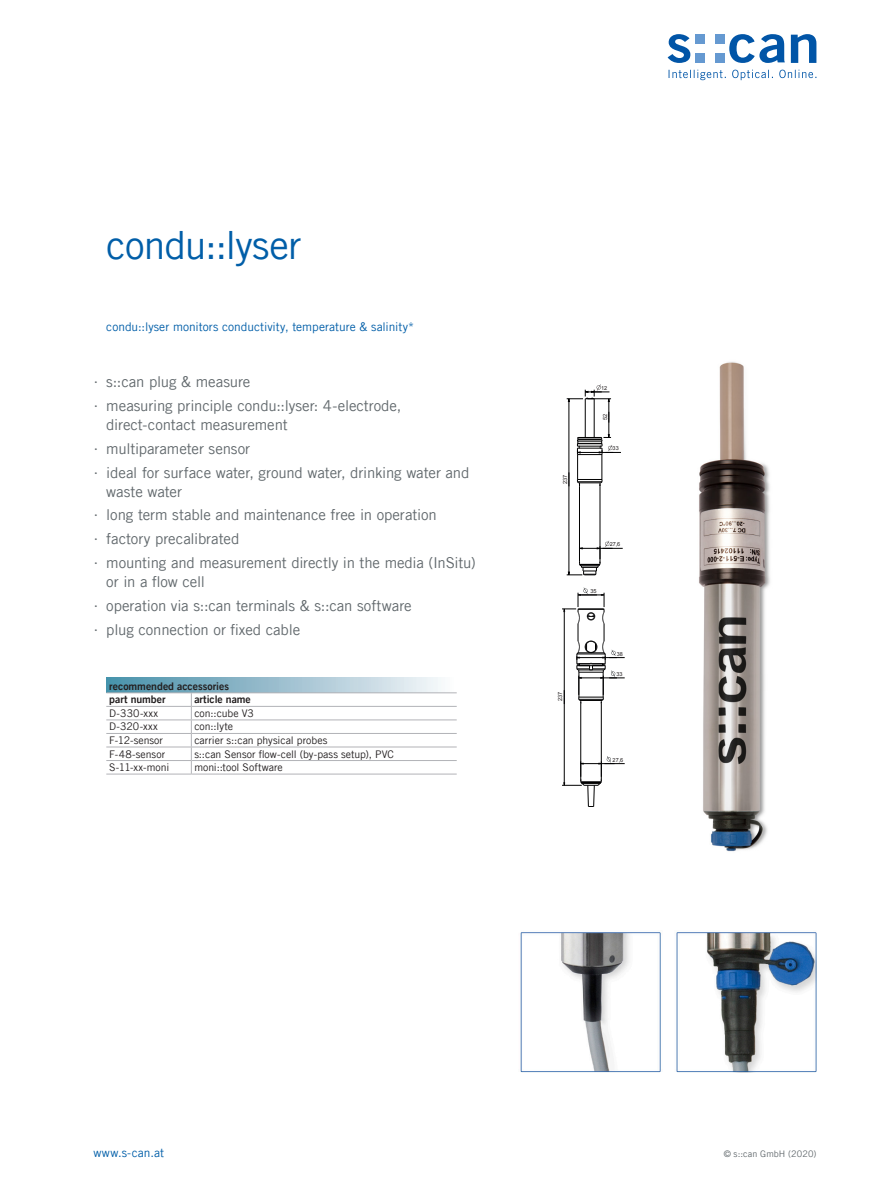
<style>
.page{position:relative;width:893px;height:1191px;background:#fff}
.page>*{position:absolute;margin:0;border:0;box-sizing:border-box;transform-origin:0 0}
.Produkttitel{font:39px "Trade Gothic LT Com";letter-spacing:-.02em;color:#015ea8}
.t1{font:15px/18.8px "Trade Gothic LT Com";letter-spacing:-.005em;color:#62696d}
.Messparameter{font:12px "Trade Gothic LT Com";color:#015ea8}
.Tabelle{font:10.5px "Trade Gothic LT Com";color:#231f20}
.Tabelle_Header{font:10.5px "Trade Gothic LT Com Bd 2";color:#231f20}
.t2{font:9px "Trade Gothic LT Com";letter-spacing:.015em;color:#62696d}
.Masszeichnung{font:5.7px "Arial";color:#231f20}
.Masszeichnung-2{font:5.55px "Arial";letter-spacing:-.005em;color:#231f20}
.s1{font-family:"Trade Gothic LT Std";font-stretch:expanded}
</style>
<div class="page">
<svg style="left:668px;top:34px;width:22px;height:29px"></svg>
<svg style="left:729px;top:34px;width:56px;height:29px"></svg>
<svg style="left:791px;top:34px;width:25px;height:29px"></svg>
<div style="left:695px;top:34px;width:10px;height:10px;background:#6599d1"></div>
<div style="left:715px;top:34px;width:9px;height:10px;background:#6599d1"></div>
<div style="left:695px;top:53px;width:10px;height:10px;background:#6599d1"></div>
<div style="left:715px;top:53px;width:9px;height:10px;background:#6599d1"></div>
<svg style="left:669px;top:70px;width:147px;height:10px"></svg>
<img style="left:699px;top:362px;width:71px;height:490px">
<hr style="left:600px;top:486px;width:1px;height:75px;background:#000001">
<hr style="left:579px;top:486px;width:1px;height:75px;background:#000001">
<hr style="left:569px;top:479px;width:1px;height:93px;background:#000001">
<svg style="left:567px;top:384px;width:54px;height:103px"></svg>
<svg style="left:567px;top:541px;width:56px;height:34px"></svg>
<hr style="left:601px;top:704px;width:1px;height:75px;background:#000001">
<hr style="left:580px;top:704px;width:1px;height:75px;background:#000001">
<hr style="left:564px;top:697px;width:1px;height:85px;background:#000001">
<svg style="left:562px;top:756px;width:63px;height:51px"></svg>
<svg style="left:562px;top:587px;width:63px;height:118px"></svg>
<div style="left:106px;top:677px;width:351px;height:16px;background:linear-gradient(to right,#458da8,#f9f8fb)"></div>
<hr style="left:106px;top:692px;width:85px;height:1px;background:#b2b3b7">
<hr style="left:191px;top:692px;width:266px;height:1px;background:#b2b3b7">
<hr style="left:106px;top:706px;width:85px;height:1px;background:#b2b3b7">
<hr style="left:191px;top:706px;width:266px;height:1px;background:#b2b3b7">
<hr style="left:106px;top:719px;width:85px;height:1px;background:#b2b3b7">
<hr style="left:191px;top:719px;width:266px;height:1px;background:#b2b3b7">
<hr style="left:106px;top:733px;width:85px;height:1px;background:#b2b3b7">
<hr style="left:191px;top:733px;width:266px;height:1px;background:#b2b3b7">
<hr style="left:106px;top:746px;width:85px;height:1px;background:#b2b3b7">
<hr style="left:191px;top:746px;width:266px;height:1px;background:#b2b3b7">
<hr style="left:106px;top:760px;width:85px;height:1px;background:#b2b3b7">
<hr style="left:191px;top:760px;width:266px;height:1px;background:#b2b3b7">
<svg style="left:191px;top:693px;width:1px;height:80px"></svg>
<hr style="left:106px;top:773px;width:85px;height:1px;background:#b2b3b7">
<hr style="left:191px;top:773px;width:266px;height:1px;background:#b2b3b7">
<img style="left:520px;top:932px;width:296px;height:140px">
<p class="Produkttitel" style="left:106px;top:221px;width:197px">condu::lyser</p>
<p class="Messparameter" style="left:106px;top:319px;width:309px">condu::lyser monitors conductivity, temperature &amp; salinity*</p>
<p class="t1" style="left:94px;top:372px;width:158px"><span class="s1">∙</span> s::can plug &amp; measure</p>
<p class="t1" style="left:106px;top:396px;width:297px;text-indent:-13px"><span class="s1">∙</span> measuring principle condu::lyser: 4-electrode, direct-contact measurement</p>
<p class="t1" style="left:94px;top:439px;width:158px"><span class="s1">∙</span> multiparameter sensor</p>
<p class="t1" style="left:106px;top:463px;width:365px;text-indent:-13px"><span class="s1">∙</span> ideal for surface water, ground water, drinking water and waste water</p>
<p class="t1" style="left:94px;top:505px;width:345px"><span class="s1">∙</span> long term stable and maintenance free in operation</p>
<p class="t1" style="left:94px;top:529px;width:147px"><span class="s1">∙</span> factory precalibrated</p>
<p class="t1" style="left:106px;top:553px;width:371px;text-indent:-13px"><span class="s1">∙</span> mounting and measurement directly in the media (InSitu) or in a flow cell</p>
<p class="t1" style="left:94px;top:596px;width:320px"><span class="s1">∙</span> operation via s::can terminals &amp; s::can software</p>
<p class="t1" style="left:94px;top:620px;width:208px"><span class="s1">∙</span> plug connection or fixed cable</p>
<p class="Tabelle_Header" style="left:109px;top:679px;width:121px">recommended accessories</p>
<p class="Tabelle_Header" style="left:109px;top:693px;width:58px">part number</p>
<p class="Tabelle_Header" style="left:194px;top:693px;width:58px">article name</p>
<p class="Tabelle" style="left:109px;top:707px;width:50px">D-330-xxx</p>
<p class="Tabelle" style="left:194px;top:707px;width:61px">con::cube V3</p>
<p class="Tabelle" style="left:109px;top:720px;width:50px">D-320-xxx</p>
<p class="Tabelle" style="left:194px;top:720px;width:40px">con::lyte</p>
<p class="Tabelle" style="left:109px;top:734px;width:55px">F-12-sensor</p>
<p class="Tabelle" style="left:194px;top:734px;width:135px">carrier s::can physical probes</p>
<p class="Tabelle" style="left:109px;top:747px;width:57px">F-48-sensor</p>
<p class="Tabelle" style="left:194px;top:747px;width:201px">s::can Sensor flow-cell (by-pass setup), PVC</p>
<p class="Tabelle" style="left:109px;top:761px;width:62px">S-11-xx-moni</p>
<p class="Tabelle" style="left:194px;top:761px;width:90px">moni::tool Software</p>
<p class="Masszeichnung" style="left:562px;top:484px;width:11px;rotate:-90deg">237</p>
<p class="Masszeichnung-2" style="left:601px;top:384px;width:8px">12</p>
<p class="Masszeichnung" style="left:601px;top:420px;width:8px;rotate:-90deg">52</p>
<p class="Masszeichnung-2" style="left:613px;top:444px;width:8px">33</p>
<p class="Masszeichnung-2" style="left:610px;top:540px;width:12px">27,6</p>
<p class="Masszeichnung-2" style="left:590px;top:587px;width:8px">35</p>
<p class="Masszeichnung" style="left:556px;top:701px;width:11px;rotate:-90deg">237</p>
<p class="Masszeichnung-2" style="left:617px;top:650px;width:8px">38</p>
<p class="Masszeichnung-2" style="left:616px;top:670px;width:8px">33</p>
<p class="Masszeichnung-2" style="left:613px;top:756px;width:12px">27,6</p>
<p class="Messparameter" style="left:94px;top:1145px;width:72px">www.s-can.at</p>
<p class="t2" style="left:724px;top:1148px;width:94px">© s::can GmbH (2020)</p>
</div>
